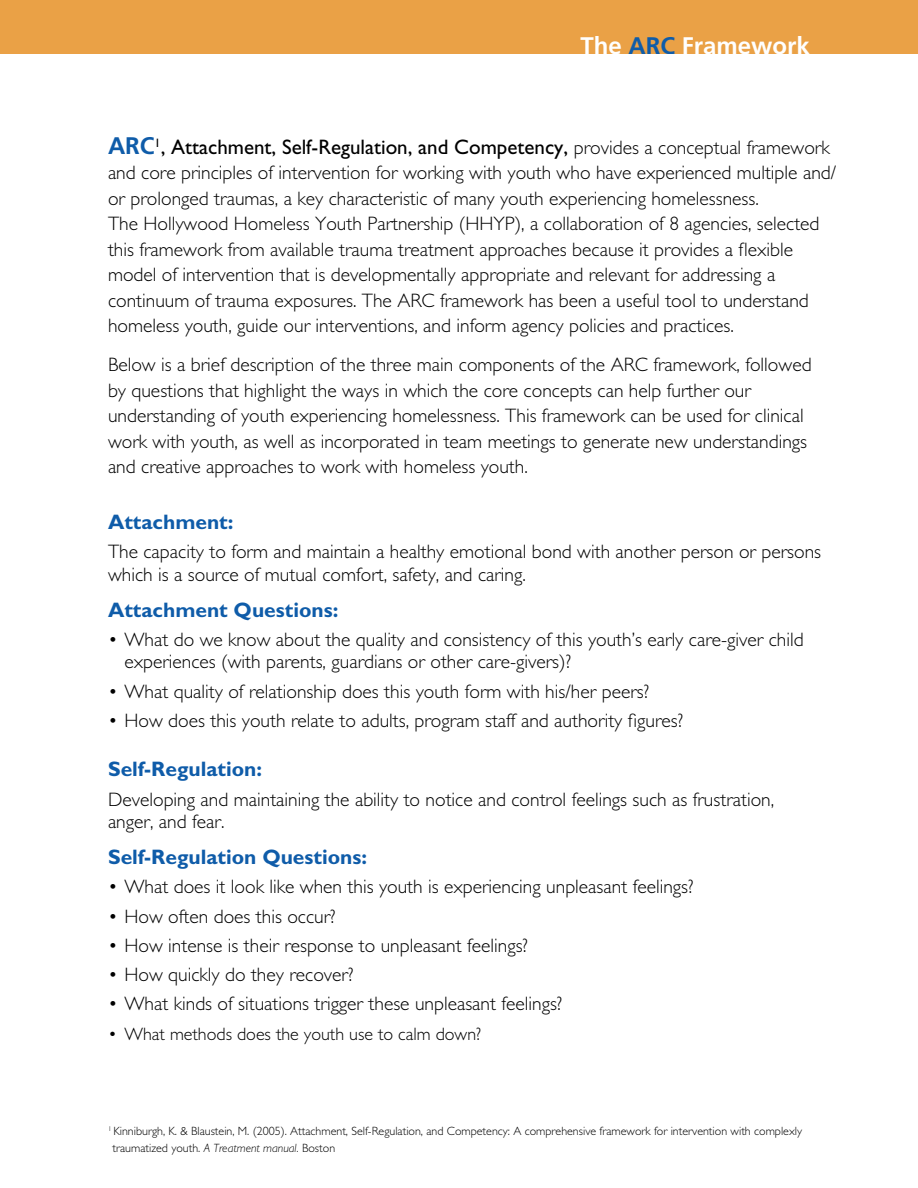
<style>
.page{position:relative;width:918px;height:1188px;background:#fff}
.page>*{position:absolute;margin:0;border:0;box-sizing:border-box;transform-origin:0 0}
.t1{font:700 24px "Frutiger";color:#fff}
.t2{font:21px "Gill Sans";color:#000}
.t3{font:700 21px "Gill Sans";color:#0f5ca9}
.t4{font:300 19.5px/25.5px "Gill Sans";color:#000}
.t5{font:300 18px "Gill Sans";color:#000}
.t6{font:300 12px/16.5px "Gill Sans";color:#000}
.s1{color:#0f5ca9}
.s2{font-family:"Frutiger";font-weight:700;font-size:24px;color:#0f5ca9}
.s3{font-weight:300;font-size:19.5px}
.s4{font-style:italic}
</style>
<div class="page">
<div style="left:0;top:0;width:918px;height:54px;background:#eaa146"></div>
<p class="t1" style="left:581px;top:32px;width:231px">The <span class="s1">ARC</span> Framework</p>
<p class="t2" style="left:108px;top:135px;width:723px"><span class="s2">ARC</span><sup>1</sup>, Attachment, Self-Regulation, and Competency, <span class="s3">provides a conceptual framework</span></p>
<p class="t4" style="left:108px;top:160px;width:730px">and core principles of intervention for working with youth who have experienced multiple and/ or prolonged traumas, a key characteristic of many youth experiencing homelessness.<br>The Hollywood Homeless Youth Partnership (HHYP), a collaboration of 8 agencies, selected this framework from available trauma treatment approaches because it provides a flexible model of intervention that is developmentally appropriate and relevant for addressing a continuum of trauma exposures. The ARC framework has been a useful tool to understand homeless youth, guide our interventions, and inform agency policies and practices.</p>
<p class="t4" style="left:108px;top:352px;width:705px">Below is a brief description of the three main components of the ARC framework, followed by questions that highlight the ways in which the core concepts can help further our understanding of youth experiencing homelessness. This framework can be used for clinical work with youth, as well as incorporated in team meetings to generate new understandings and creative approaches to work with homeless youth.</p>
<p class="t3" style="left:108px;top:509px;width:127px">Attachment:</p>
<p class="t4" style="left:108px;top:540px;width:715px;line-height:22.5px">The capacity to form and maintain a healthy emotional bond with another person or persons which is a source of mutual comfort, safety, and caring.</p>
<p class="t3" style="left:108px;top:597px;width:232px">Attachment Questions:</p>
<p class="t4" style="left:124px;top:628px;width:681px;line-height:22.5px;text-indent:-16px">• What do we know about the quality and consistency of this youth’s early care-giver child experiences (with parents, guardians or other care-givers)?</p>
<p class="t4" style="left:108px;top:678px;width:543px">• What quality of relationship does this youth form with his/her peers?</p>
<p class="t4" style="left:108px;top:707px;width:577px">• How does this youth relate to adults, program staff and authority figures?</p>
<p class="t3" style="left:108px;top:757px;width:156px">Self-Regulation:</p>
<p class="t4" style="left:108px;top:788px;width:668px;line-height:22.5px">Developing and maintaining the ability to notice and control feelings such as frustration, anger, and fear.</p>
<p class="t3" style="left:108px;top:844px;width:261px">Self-Regulation Questions:</p>
<p class="t4" style="left:108px;top:874px;width:587px">• What does it look like when this youth is experiencing unpleasant feelings?</p>
<p class="t4" style="left:108px;top:903px;width:229px">• How often does this occur?</p>
<p class="t4" style="left:108px;top:932px;width:422px">• How intense is their response to unpleasant feelings?</p>
<p class="t4" style="left:108px;top:962px;width:247px">• How quickly do they recover?</p>
<p class="t4" style="left:108px;top:991px;width:456px">• What kinds of situations trigger these unpleasant feelings?</p>
<p class="t5" style="left:108px;top:1023px;width:375px">• What methods does the youth use to calm down?</p>
<p class="t6" style="left:113px;top:1123px;width:691px;text-indent:-5px"><sup>1</sup> Kinniburgh, K. &amp; Blaustein, M. (2005). Attachment, Self-Regulation, and Competency: A comprehensive framework for intervention with complexly traumatized youth. <span class="s4">A Treatment manual.</span> Boston</p>
</div>
